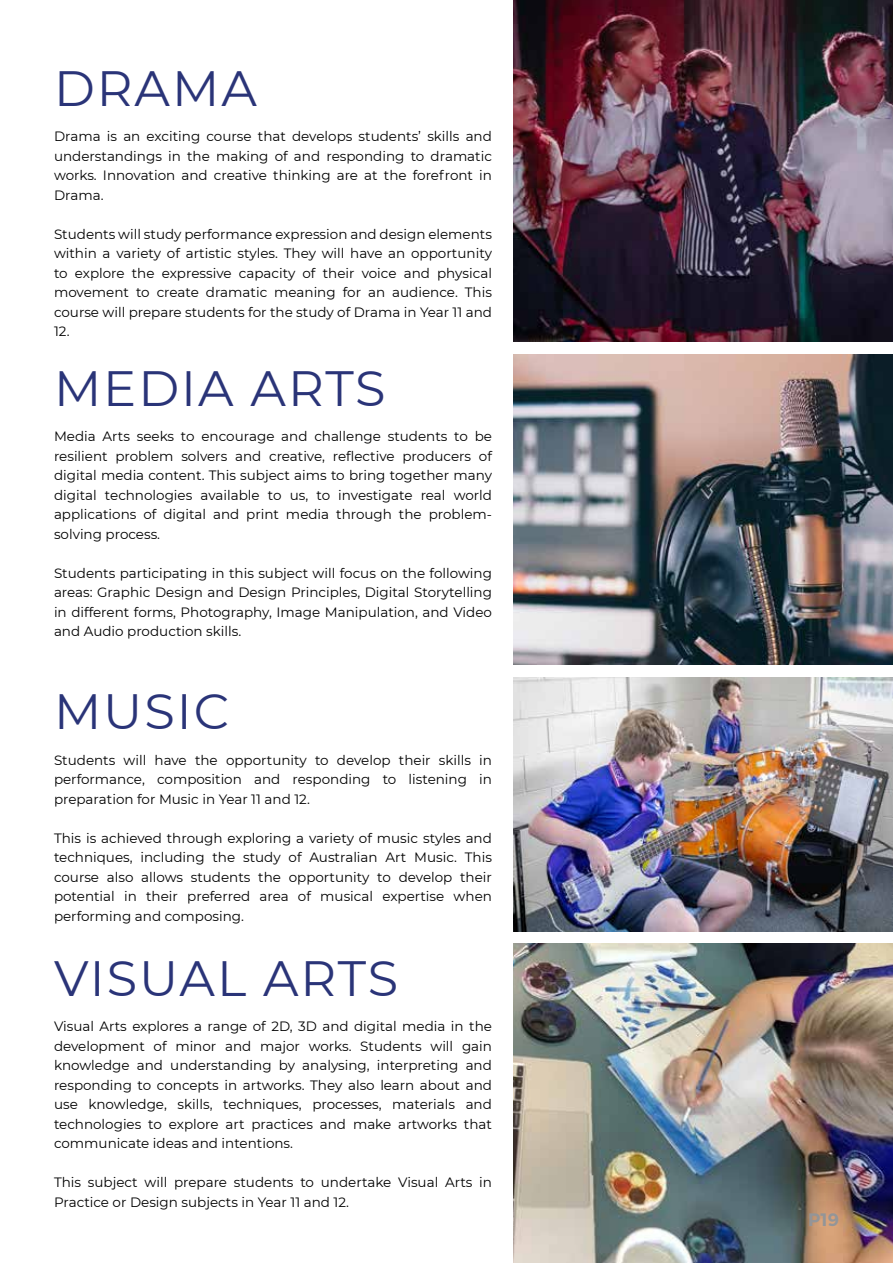
<style>
.page{position:relative;width:893px;height:1263px;background:#fff}
.page>*{position:absolute;margin:0;border:0;box-sizing:border-box;transform-origin:0 0}
.t1{font:49.5px "Montserrat";letter-spacing:.04em;color:#2a3478}
.t2{font:600 18px "Montserrat";color:#939598}
.t3{font:13.5px/19.5px "Montserrat";color:#000;text-align:justify}
</style>
<div class="page">
<img style="left:513px;top:944px;width:380px;height:319px">
<img style="left:513px;top:677px;width:380px;height:254px">
<img style="left:513px;top:354px;width:380px;height:310px">
<img style="left:513px;top:0;width:380px;height:341px">
<h1 class="t1" style="left:54px;top:54px;width:204px">DRAMA</h1>
<p class="t3" style="left:54px;top:126px;width:439px">Drama is an exciting course that develops students’ skills and understandings in the making of and responding to dramatic works. Innovation and creative thinking are at the forefront in Drama.</p>
<p class="t3" style="left:54px;top:224px;width:440px">Students will study performance expression and design elements within a variety of artistic styles. They will have an opportunity to explore the expressive capacity of their voice and physical movement to create dramatic meaning for an audience. This course will prepare students for the study of Drama in Year 11 and 12.</p>
<h1 class="t1" style="left:54px;top:354px;width:333px">MEDIA ARTS</h1>
<p class="t3" style="left:54px;top:426px;width:439px">Media Arts seeks to encourage and challenge students to be resilient problem solvers and creative, reflective producers of digital media content. This subject aims to bring together many digital technologies available to us, to investigate real world applications of digital and print media through the problem&shy;solving process.</p>
<p class="t3" style="left:54px;top:563px;width:439px">Students participating in this subject will focus on the following areas: Graphic Design and Design Principles, Digital Storytelling in different forms, Photography, Image Manipulation, and Video and Audio production skills.</p>
<h1 class="t1" style="left:54px;top:677px;width:177px">MUSIC</h1>
<p class="t3" style="left:54px;top:749px;width:439px">Students will have the opportunity to develop their skills in performance, composition and responding to listening in preparation for Music in Year 11 and 12.</p>
<p class="t3" style="left:54px;top:827px;width:439px">This is achieved through exploring a variety of music styles and techniques, including the study of Australian Art Music. This course also allows students the opportunity to develop their potential in their preferred area of musical expertise when performing and composing.</p>
<h1 class="t1" style="left:54px;top:944px;width:346px">VISUAL ARTS</h1>
<p class="t3" style="left:54px;top:1016px;width:439px">Visual Arts explores a range of 2D, 3D and digital media in the development of minor and major works. Students will gain knowledge and understanding by analysing, interpreting and responding to concepts in artworks. They also learn about and use knowledge, skills, techniques, processes, materials and technologies to explore art practices and make artworks that communicate ideas and intentions.</p>
<p class="t3" style="left:54px;top:1172px;width:439px">This subject will prepare students to undertake Visual Arts in<br>Practice or Design subjects in Year 11 and 12.</p>
<h2 class="t2" style="left:808px;top:1209px;width:32px">P19</h2>
</div>
